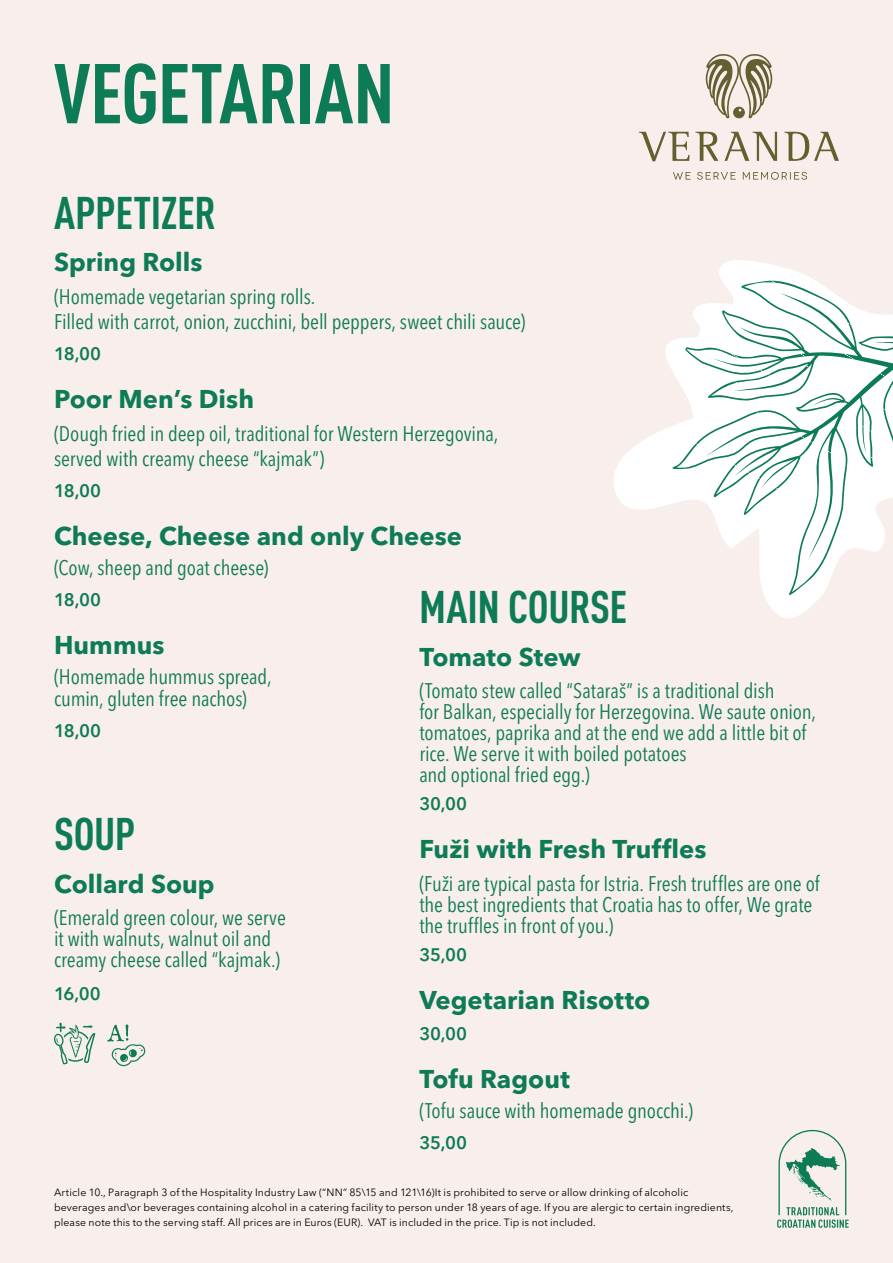
<style>
.page{position:relative;width:893px;height:1263px;background:#f8eeeb}
.page>*{position:absolute;margin:0;border:0;box-sizing:border-box;transform-origin:0 0}
.t1{font:700 83.25px "DIN Cond";letter-spacing:-.005em;color:#0e7b57}
.t2{font:700 45.15px "DIN Cond";letter-spacing:-.01em;color:#0e7b57}
.t3{font:700 25.5px "Avenir Next LT Pro";color:#0e7b57}
.t4{font:condensed 21px/21px "Avenir Next LT Pro";letter-spacing:-.005em;color:#0e7b57}
.t5{font:600 18px "Avenir Next LT Pro";letter-spacing:-.005em;color:#0e7b57}
.t6{font:10.5px/15px "Avenir Next LT Pro";letter-spacing:.01em;color:#000}
</style>
<div class="page">
<svg style="left:613px;top:260px;width:203px;height:358px"></svg>
<svg style="left:639px;top:132px;width:200px;height:29px"></svg>
<svg style="left:673px;top:172px;width:134px;height:8px"></svg>
<svg style="left:706px;top:54px;width:66px;height:65px"></svg>
<svg style="left:54px;top:1023px;width:41px;height:41px"></svg>
<svg style="left:107px;top:1024px;width:38px;height:42px"></svg>
<svg style="left:664px;top:281px;width:229px;height:321px;fill:#fff"></svg>
<svg style="left:777px;top:1129px;width:72px;height:99px"></svg>
<h1 class="t1" style="left:54px;top:43px;width:342px">VEGETARIAN</h1>
<h2 class="t2" style="left:54px;top:185px;width:163px">APPETIZER</h2>
<p class="t3" style="left:54px;top:247px;width:150px">Spring Rolls</p>
<p class="t4" style="left:54px;top:284px;width:473px;line-height:25.2px">(Homemade vegetarian spring rolls.<br>Filled with carrot, onion, zucchini, bell peppers, sweet chili sauce)</p>
<p class="t5" style="left:54px;top:343px;width:49px">18,00</p>
<p class="t3" style="left:54px;top:384px;width:202px">Poor Men’s Dish</p>
<p class="t4" style="left:54px;top:421px;width:446px;line-height:25.2px">(Dough fried in deep oil, traditional for Western Herzegovina, served with creamy cheese “kajmak”)</p>
<p class="t5" style="left:54px;top:480px;width:49px">18,00</p>
<p class="t3" style="left:54px;top:521px;width:409px">Cheese, Cheese and only Cheese</p>
<p class="t4" style="left:54px;top:557px;width:216px">(Cow, sheep and goat cheese)</p>
<p class="t5" style="left:54px;top:589px;width:49px">18,00</p>
<p class="t3" style="left:54px;top:629px;width:112px">Hummus</p>
<p class="t4" style="left:54px;top:665px;width:219px;line-height:22.2px">(Homemade hummus spread, cumin, gluten free nachos)</p>
<p class="t5" style="left:54px;top:720px;width:49px">18,00</p>
<h2 class="t2" style="left:419px;top:579px;width:209px">MAIN COURSE</h2>
<p class="t3" style="left:419px;top:641px;width:163px">Tomato Stew</p>
<p class="t4" style="left:419px;top:680px;width:398px">(Tomato stew called “Sataraš” is a traditional dish<br>for Balkan, especially for Herzegovina. We saute onion, tomatoes, paprika and at the end we add a little bit of rice. We serve it with boiled potatoes<br>and optional fried egg.)</p>
<p class="t5" style="left:419px;top:793px;width:49px">30,00</p>
<p class="t3" style="left:419px;top:834px;width:289px">Fuži with Fresh Truffles</p>
<p class="t4" style="left:419px;top:873px;width:402px">(Fuži are typical pasta for Istria. Fresh truffles are one of the best ingredients that Croatia has to offer, We grate the truffles in front of you.)</p>
<p class="t5" style="left:419px;top:943px;width:49px">35,00</p>
<p class="t3" style="left:419px;top:984px;width:233px">Vegetarian Risotto</p>
<p class="t5" style="left:419px;top:1023px;width:49px">30,00</p>
<p class="t3" style="left:419px;top:1063px;width:152px">Tofu Ragout</p>
<p class="t4" style="left:419px;top:1099px;width:275px">(Tofu sauce with homemade gnocchi.)</p>
<p class="t5" style="left:419px;top:1131px;width:49px">35,00</p>
<h2 class="t2" style="left:54px;top:807px;width:83px">SOUP</h2>
<p class="t3" style="left:54px;top:868px;width:162px">Collard Soup</p>
<p class="t4" style="left:54px;top:907px;width:233px">(Emerald green colour, we serve it with walnuts, walnut oil and creamy cheese called “kajmak.)</p>
<p class="t5" style="left:54px;top:982px;width:48px">16,00</p>
<p class="t6" style="left:54px;top:1185px;width:681px">Article 10., Paragraph 3 of the Hospitality Industry Law (“NN” 85\15 and 121\16)It is prohibited to serve or allow drinking of alcoholic beverages and\or beverages containing alcohol in a catering facility to person under 18 years of age. If you are alergic to certain ingredients, please note this to the serving staff. All prices are in Euros (EUR). VAT is included in the price. Tip is not included.</p>
</div>
